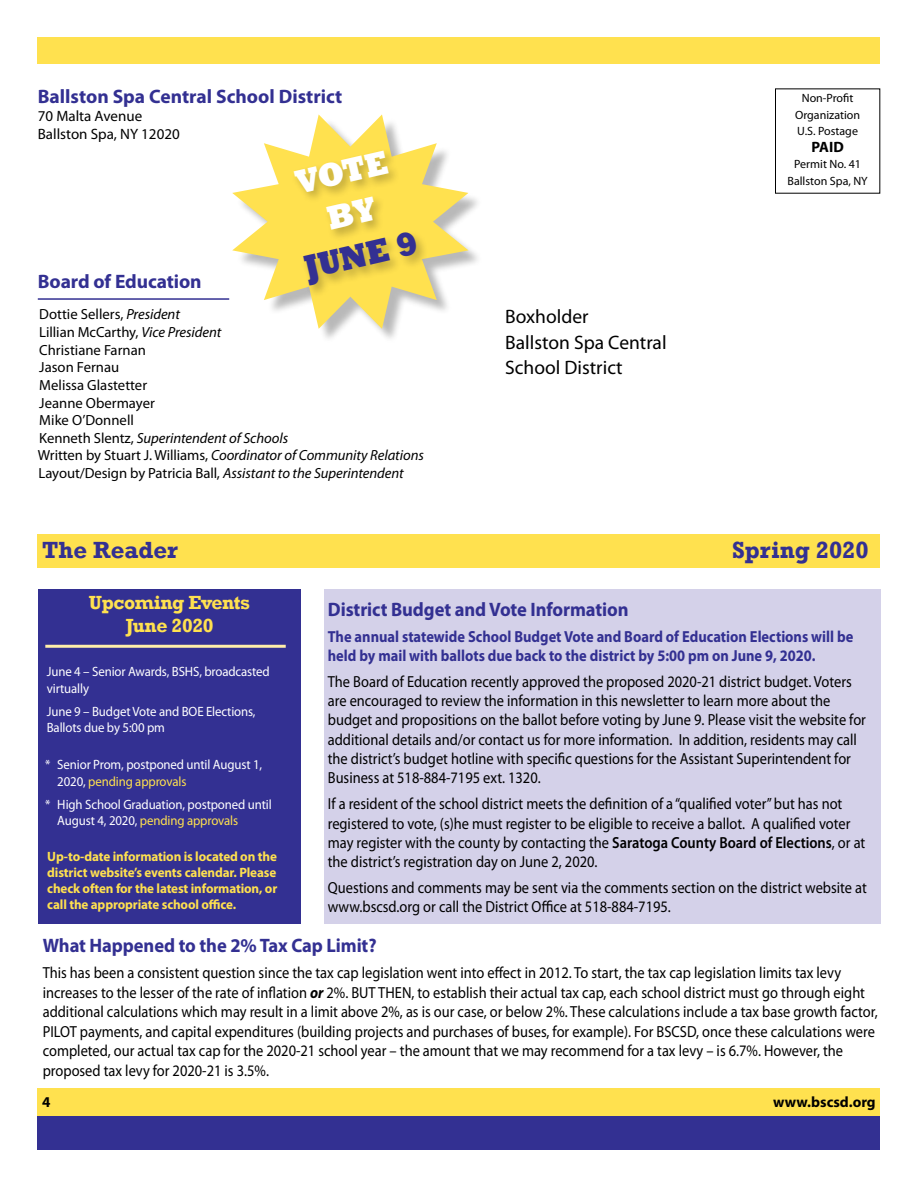
<style>
.page{position:relative;width:918px;height:1188px;background:#fff}
.page>*{position:absolute;margin:0;border:0;box-sizing:border-box;transform-origin:0 0}
.t1{font:800 34.5px/42.8px "Rockwell";color:#fff;text-align:center;scale:.9 1}
.t2{font:800 34.5px "Rockwell";color:#333092;scale:.9 1}
.t3{font:700 24px "Rockwell";color:#333092}
.t4{font:700 19.5px "Myriad Pro";letter-spacing:-.005em;color:#333092;scale:.95 1}
.t5{font:700 19.5px "Myriad Pro";letter-spacing:-.005em;color:#333092}
.t6{font:19.5px/25.5px "Myriad Pro";color:#000}
.t7{font:700 19.5px/23.4px "Rockwell";letter-spacing:-.02em;color:#ffe14f;text-align:center}
.t8{font:16.05px/19.2px "Myriad Pro";color:#000;scale:.9 1}
.t9{font:700 16.05px/19.2px "Myriad Pro";color:#333092;scale:.9 1}
.t10{font:15px/18px "Myriad Pro";color:#000}
.t11{font:700 15px "Myriad Pro";color:#000}
.t12{font:14.7px/17.7px "Myriad Pro";color:#000}
.t13{font:13.5px/16.5px "Myriad Pro";letter-spacing:-.01em;color:#fff;scale:.95 1}
.t14{font:700 13.5px/16.2px "Myriad Pro";letter-spacing:-.01em;color:#ffe14f;text-align:justify}
.t15{font:12px/16.5px "Myriad Pro";color:#000;text-align:center}
.s1{font-style:italic}
.s2{font-weight:600}
.s3{color:#ffe14f}
.s4{font-weight:700;font-style:italic}
</style>
<div class="page">
<div style="left:38px;top:1089px;width:842px;height:61px;background:#ffe14f"></div>
<div style="left:38px;top:1117px;width:842px;height:33px;background:#333092"></div>
<div style="left:38px;top:38px;width:842px;height:26px;background:#ffe14f"></div>
<div style="left:324px;top:589px;width:556px;height:335px;background:#d4d1e9"></div>
<hr style="left:38px;top:298px;width:191px;height:2px;background:#333092">
<div style="left:38px;top:589px;width:263px;height:335px;background:#333092"></div>
<hr style="left:45px;top:645px;width:241px;height:3px;background:#fea">
<div style="left:38px;top:534px;width:842px;height:34px;background:#ffe14f"></div>
<div style="left:235px;top:117px;width:248px;height:227px;background:#000;opacity:.28"></div>
<svg style="left:232px;top:114px;width:236px;height:215px"></svg>
<div style="left:291px;top:148px;width:138px;height:150px;background:#000;opacity:.25"></div>
<p class="t5" style="left:38px;top:84px;width:306px">Ballston Spa Central School District</p>
<p class="t10" style="left:38px;top:107px;width:143px">70 Malta Avenue<br>Ballston Spa, NY 12020</p>
<h1 class="t1" style="left:291px;top:162px;width:106px;rotate:-13deg">VOTE<br>BY</h1>
<h1 class="t2" style="left:301px;top:249px;width:130px;rotate:-13deg">JUNE 9</h1>
<p class="t5" style="left:38px;top:269px;width:165px">Board of Education</p>
<p class="t12" style="left:38px;top:305px;width:388px">Dottie Sellers, <span class="s1">President<br></span>Lillian McCarthy, <span class="s1">Vice President<br></span>Christiane Farnan<br>Jason Fernau<br>Melissa Glastetter<br>Jeanne Obermayer<br>Mike O’Donnell<br>Kenneth Slentz, <span class="s1">Superintendent of Schools<br></span>Written by Stuart J. Williams, <span class="s1">Coordinator of Community Relations<br></span>Layout/Design by Patricia Ball, <span class="s1">Assistant to the Superintendent</span></p>
<p class="t6" style="left:505px;top:303px;width:163px">Boxholder<br>Ballston Spa Central<br>School District</p>
<p class="t15" style="left:795px;top:90px;width:66px">Non-Profit<br>Organization<br>U.S. Postage</p>
<p class="t11" style="left:811px;top:137px;width:34px">PAID</p>
<p class="t15" style="left:788px;top:156px;width:82px">Permit No. 41<br>Ballston Spa, NY</p>
<h2 class="t3" style="left:42px;top:535px;width:137px">The Reader</h2>
<h2 class="t3" style="left:732px;top:535px;width:138px">Spring 2020</h2>
<p class="t4" style="left:328px;top:596px;width:318px">District Budget and Vote Information</p>
<p class="t9" style="left:328px;top:626px;width:585px">The annual statewide School Budget Vote and Board of Education Elections will be held by mail with ballots due back to the district by 5:00 pm on June 9, 2020.</p>
<p class="t8" style="left:328px;top:672px;width:599px">The Board of Education recently approved the proposed 2020-21 district budget. Voters are encouraged to review the information in this newsletter to learn more about the budget and propositions on the ballot before voting by June 9. Please visit the website for additional details and/or contact us for more information. In addition, residents may call the district’s budget hotline with specific questions for the Assistant Superintendent for Business at 518-884-7195 ext. 1320.</p>
<p class="t8" style="left:328px;top:794px;width:599px">If a resident of the school district meets the definition of a “qualified voter” but has not registered to vote, (s)he must register to be eligible to receive a ballot. A qualified voter may register with the county by contacting the <span class="s2">Saratoga County Board of Elections</span>, or at the district’s registration day on June 2, 2020.</p>
<p class="t8" style="left:328px;top:878px;width:601px">Questions and comments may be sent via the comments section on the district website at www.bscsd.org or call the District Office at 518-884-7195.</p>
<p class="t7" style="left:89px;top:591px;width:163px">Upcoming Events<br>June 2020</p>
<p class="t13" style="left:47px;top:663px;width:236px">June 4 – Senior Awards, BSHS, broadcasted virtually</p>
<p class="t13" style="left:47px;top:703px;width:221px">June 9 – Budget Vote and BOE Elections,<br>Ballots due by 5:00 pm</p>
<p class="t13" style="left:57px;top:756px;width:217px;text-indent:-12px">* Senior Prom, postponed until August 1,<br>2020, <span class="s3">pending approvals</span></p>
<p class="t13" style="left:57px;top:796px;width:227px;text-indent:-12px">* High School Graduation, postponed until<br>August 4, 2020, <span class="s3">pending approvals</span></p>
<p class="t14" style="left:47px;top:848px;width:232px">Up-to-date information is located on the district website’s events calendar. Please check often for the latest information, or call the appropriate school office.</p>
<p class="t4" style="left:43px;top:933px;width:353px">What Happened to the 2% Tax Cap Limit?</p>
<p class="t8" style="left:43px;top:963px;width:929px">This has been a consistent question since the tax cap legislation went into effect in 2012. To start, the tax cap legislation limits tax levy increases to the lesser of the rate of inflation <span class="s4">or</span> 2%. BUT THEN, to establish their actual tax cap, each school district must go through eight additional calculations which may result in a limit above 2%, as is our case, or below 2%. These calculations include a tax base growth factor, PILOT payments, and capital expenditures (building projects and purchases of buses, for example). For BSCSD, once these calculations were completed, our actual tax cap for the 2020-21 school year – the amount that we may recommend for a tax levy – is 6.7%. However, the proposed tax levy for 2020-21 is 3.5%.</p>
<p class="t11" style="left:42px;top:1093px;width:10px">4</p>
<p class="t11" style="left:773px;top:1093px;width:104px">www.bscsd.org</p>
</div>
